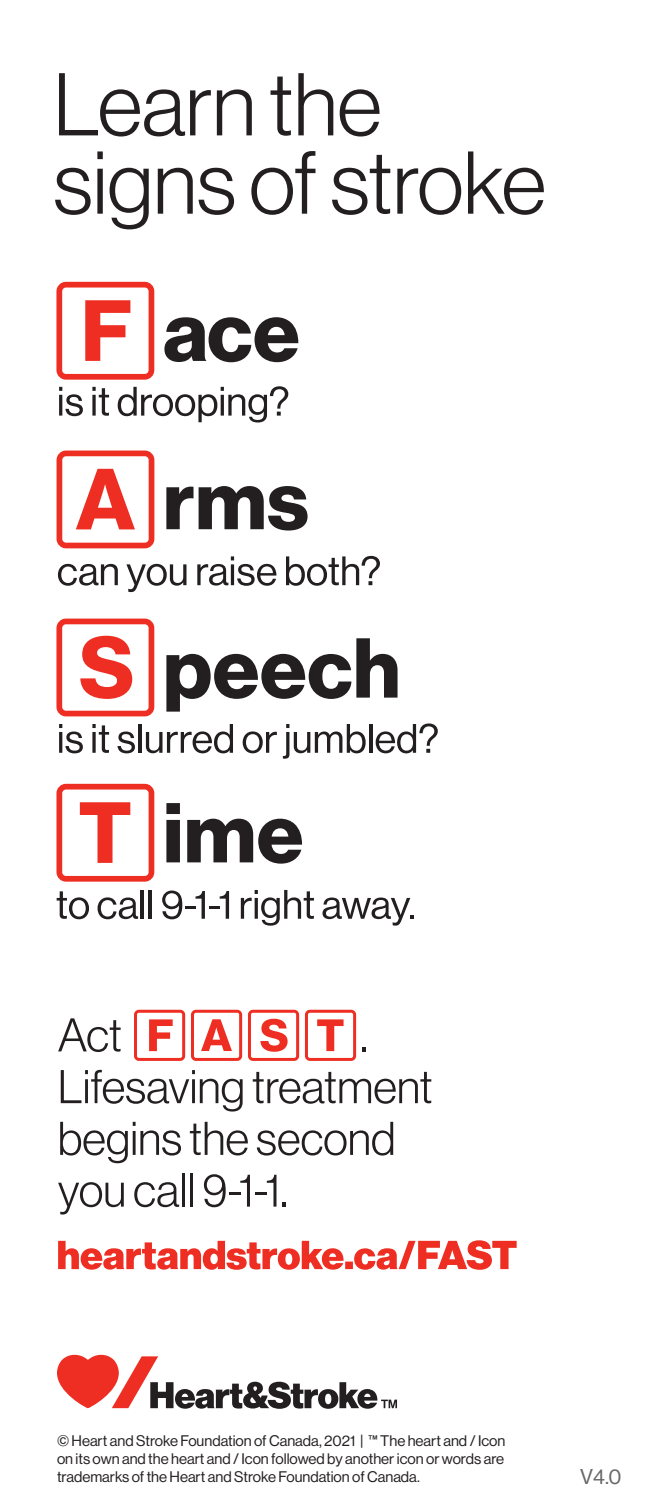
<style>
.page{position:relative;width:648px;height:1512px;background:#fff}
.page>*{position:absolute;margin:0;border:0;box-sizing:border-box;transform-origin:0 0}
.t1{font:87px/78.3px "N Haas Grotesk DS Std 45 Lt";color:#231f20}
.t2{font:21px "N Haas Grotesk DS Std 55 Rg";color:#67676a}
.t3{font:15px/18px "N Haas Grotesk DS Std 55 Rg";color:#231f20;text-align:justify}
</style>
<div class="page">
<svg style="left:164px;top:317px;width:134px;height:45px"></svg>
<svg style="left:166px;top:486px;width:142px;height:45px"></svg>
<svg style="left:166px;top:638px;width:232px;height:74px"></svg>
<svg style="left:166px;top:803px;width:14px;height:59px"></svg>
<svg style="left:187px;top:819px;width:115px;height:45px"></svg>
<svg style="left:59px;top:387px;width:24px;height:29px"></svg>
<svg style="left:92px;top:387px;width:17px;height:29px"></svg>
<svg style="left:118px;top:386px;width:170px;height:37px"></svg>
<svg style="left:58px;top:564px;width:60px;height:22px"></svg>
<svg style="left:126px;top:564px;width:61px;height:28px"></svg>
<svg style="left:197px;top:556px;width:79px;height:30px"></svg>
<svg style="left:286px;top:556px;width:94px;height:30px"></svg>
<svg style="left:59px;top:724px;width:24px;height:29px"></svg>
<svg style="left:92px;top:724px;width:17px;height:29px"></svg>
<svg style="left:118px;top:732px;width:17px;height:21px"></svg>
<hr style="left:138px;top:724px;width:3px;height:29px;background:#231f20">
<svg style="left:146px;top:724px;width:87px;height:29px"></svg>
<svg style="left:243px;top:731px;width:34px;height:22px"></svg>
<svg style="left:283px;top:724px;width:83px;height:35px"></svg>
<hr style="left:369px;top:724px;width:3px;height:29px;background:#231f20">
<svg style="left:376px;top:723px;width:62px;height:30px"></svg>
<svg style="left:57px;top:891px;width:32px;height:28px"></svg>
<svg style="left:98px;top:897px;width:40px;height:22px"></svg>
<hr style="left:141px;top:890px;width:3px;height:29px;background:#231f20">
<hr style="left:149px;top:890px;width:3px;height:29px;background:#231f20">
<svg style="left:162px;top:891px;width:67px;height:28px"></svg>
<svg style="left:241px;top:890px;width:73px;height:36px"></svg>
<svg style="left:323px;top:898px;width:91px;height:28px"></svg>
<svg style="left:56px;top:282px;width:98px;height:98px"></svg>
<svg style="left:57px;top:451px;width:97px;height:97px"></svg>
<svg style="left:56px;top:619px;width:98px;height:97px"></svg>
<svg style="left:56px;top:784px;width:98px;height:98px"></svg>
<svg style="left:58px;top:1240px;width:459px;height:30px"></svg>
<svg style="left:57px;top:1354px;width:340px;height:55px"></svg>
<svg style="left:134px;top:1010px;width:51px;height:51px"></svg>
<svg style="left:191px;top:1010px;width:51px;height:51px"></svg>
<svg style="left:248px;top:1010px;width:51px;height:51px"></svg>
<svg style="left:305px;top:1010px;width:51px;height:51px"></svg>
<svg style="left:58px;top:1018px;width:63px;height:34px"></svg>
<svg style="left:362px;top:1047px;width:4px;height:4px"></svg>
<svg style="left:61px;top:1070px;width:182px;height:42px"></svg>
<svg style="left:253px;top:1072px;width:178px;height:32px"></svg>
<svg style="left:60px;top:1122px;width:121px;height:41px"></svg>
<svg style="left:190px;top:1122px;width:58px;height:34px"></svg>
<svg style="left:257px;top:1122px;width:136px;height:34px"></svg>
<svg style="left:58px;top:1182px;width:66px;height:33px"></svg>
<svg style="left:134px;top:1182px;width:45px;height:25px"></svg>
<hr style="left:182px;top:1174px;width:3px;height:33px;background:#231f20">
<hr style="left:190px;top:1174px;width:3px;height:33px;background:#231f20">
<svg style="left:204px;top:1174px;width:46px;height:33px"></svg>
<svg style="left:256px;top:1175px;width:20px;height:32px"></svg>
<svg style="left:282px;top:1203px;width:4px;height:4px"></svg>
<p class="t1" style="left:53px;top:66px;width:494px">Learn the signs of stroke</p>
<p class="t3" style="left:57px;top:1431px;width:450px">© Heart and Stroke Foundation of Canada, 2021 | ™ The heart and / Icon on its own and the heart and / Icon followed by another icon or words are trademarks of the Heart and Stroke Foundation of Canada.</p>
<p class="t2" style="left:580px;top:1465px;width:43px">V4.0</p>
</div>
